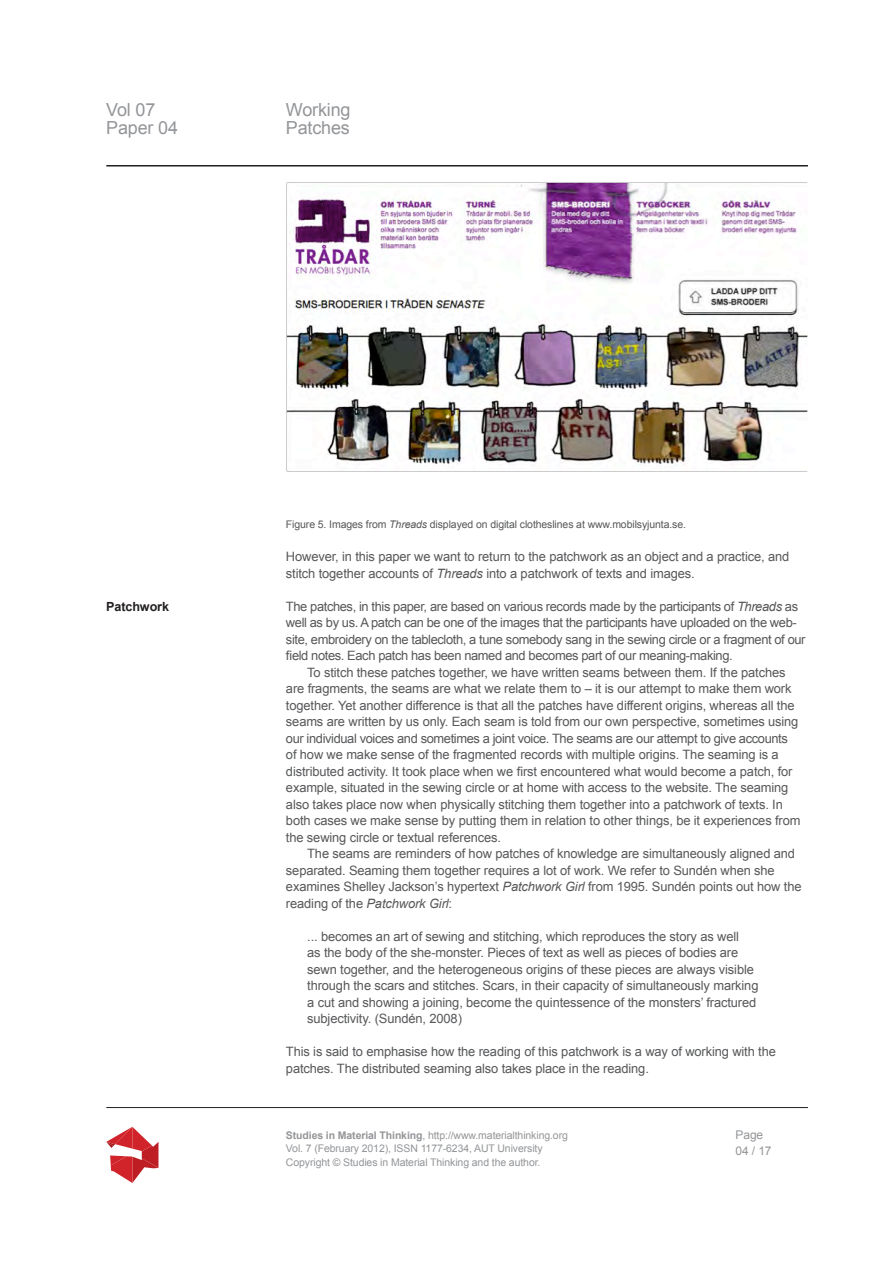
<style>
.page{position:relative;width:893px;height:1263px;background:#fff}
.page>*{position:absolute;margin:0;border:0;box-sizing:border-box;transform-origin:0 0}
.t1{font:18px/18px "Arial";letter-spacing:-.01em;color:#939598}
.Body{font:12.9px/16.5px "Arial";letter-spacing:-.01em;color:#57585a}
.Indented_Paragraph{font:12.9px/16.5px "Arial";letter-spacing:-.01em;color:#57585a}
.Body-2{font:12.9px/16.5px "Arial";letter-spacing:-.03em;color:#57585a}
.Heading{font:700 12.6px "Arial";letter-spacing:-.01em;color:#231f20}
.t2{font:12px/16.5px "Arial";letter-spacing:-.01em;color:#939598}
.t3{font:10.5px/13.5px "Arial";letter-spacing:-.01em;color:#939598}
.Figure_Notes{font:10.5px "Arial";letter-spacing:-.01em;color:#57585a}
.s1{font-style:italic}
.s2{font-weight:700}
</style>
<div class="page">
<hr style="left:106px;top:165px;width:702px;height:2px;background:#231f20">
<hr style="left:106px;top:1107px;width:702px;height:1px;background:#231f20">
<svg style="left:106px;top:1127px;width:52px;height:56px"></svg>
<img style="left:287px;top:182px;width:520px;height:289px">
<h1 class="t1" style="left:106px;top:100px;width:73px">Vol 07<br>Paper 04</h1>
<h1 class="t1" style="left:286px;top:100px;width:66px">Working<br>Patches</h1>
<p class="Heading" style="left:106px;top:598px;width:64px">Patchwork</p>
<p class="Figure_Notes" style="left:286px;top:517px;width:402px">Figure 5. Images from <span class="s1">Threads</span> displayed on digital clotheslines at www.mobilsyjunta.se.</p>
<p class="Body" style="left:286px;top:548px;width:505px">However, in this paper we want to return to the patchwork as an object and a practice, and stitch together accounts of <span class="s1">Threads</span> into a patchwork of texts and images.</p>
<p class="Body-2" style="left:286px;top:598px;width:521px">The patches, in this paper, are based on various records made by the participants of <span class="s1">Threads</span> as well as by us. A patch can be one of the images that the participants have uploaded on the web&shy;site, embroidery on the tablecloth, a tune somebody sang in the sewing circle or a fragment of our field notes. Each patch has been named and becomes part of our meaning-making.</p>
<p class="Body" style="left:286px;top:664px;width:516px;text-indent:21px">To stitch these patches together, we have written seams between them. If the patches are fragments, the seams are what we relate them to – it is our attempt to make them work together. Yet another difference is that all the patches have different origins, whereas all the seams are written by us only. Each seam is told from our own perspective, sometimes using our individual voices and sometimes a joint voice. The seams are our attempt to give accounts of how we make sense of the fragmented records with multiple origins. The seaming is a distributed activity. It took place when we first encountered what would become a patch, for example, situated in the sewing circle or at home with access to the website. The seaming also takes place now when physically stitching them together into a patchwork of texts. In both cases we make sense by putting them in relation to other things, be it experiences from the sewing circle or textual references.</p>
<p class="Body" style="left:286px;top:845px;width:517px;text-indent:21px">The seams are reminders of how patches of knowledge are simultaneously aligned and separated. Seaming them together requires a lot of work. We refer to Sundén when she examines Shelley Jackson’s hypertext <span class="s1">Patchwork Girl</span> from 1995. Sundén points out how the reading of the <span class="s1">Patchwork Girl</span>:</p>
<p class="Indented_Paragraph" style="left:307px;top:928px;width:453px">... becomes an art of sewing and stitching, which reproduces the story as well<br>as the body of the she-monster. Pieces of text as well as pieces of bodies are sewn together, and the heterogeneous origins of these pieces are always visible through the scars and stitches. Scars, in their capacity of simultaneously marking a cut and showing a joining, become the quintessence of the monsters’ fractured subjectivity. (Sundén, 2008)</p>
<p class="Body" style="left:286px;top:1043px;width:491px">This is said to emphasise how the reading of this patchwork is a way of working with the patches. The distributed seaming also takes place in the reading.</p>
<p class="t3" style="left:286px;top:1128px;width:283px"><span class="s2">Studies in Material Thinking</span>, http://www.materialthinking.org<br>Vol. 7 (February 2012), ISSN 1177-6234, AUT University<br>Copyright © Studies in Material Thinking and the author.</p>
<p class="t2" style="left:736px;top:1126px;width:37px">Page<br>04 / 17</p>
</div>
